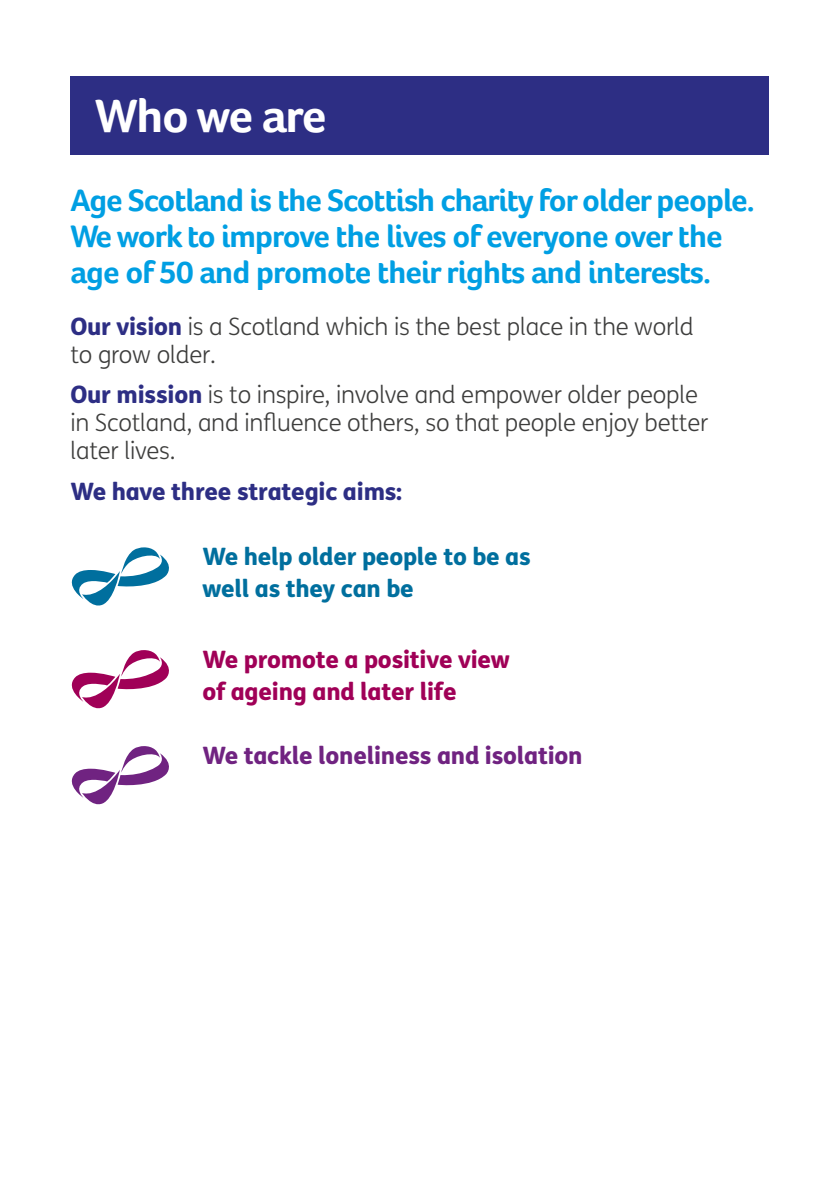
<style>
.page{position:relative;width:840px;height:1191px;background:#fff}
.page>*{position:absolute;margin:0;border:0;box-sizing:border-box;transform-origin:0 0}
.t1{font:700 48px "Foco Age UK";letter-spacing:-.025em;color:#fff}
.t2{font:700 32px/36px "Foco Age UK";letter-spacing:-.03em;color:#009fe3}
.t3{font:300 24px/28px "FS Me";letter-spacing:-.01em;color:#3d3d3c}
.t4{font:800 24px/32px "FS Me";letter-spacing:-.01em;color:#a00057}
.t5{font:800 24px/32px "FS Me";letter-spacing:-.01em;color:#006f9e}
.t6{font:800 24px "FS Me";letter-spacing:-.01em;color:#702381}
.t7{font:800 24px "FS Me";letter-spacing:-.01em;color:#2d2e84}
.s1{font-weight:800;color:#2d2e84}
</style>
<div class="page">
<div style="left:70px;top:76px;width:698px;height:78px;background:#2d2e84"></div>
<svg style="left:71px;top:547px;width:98px;height:59px"></svg>
<svg style="left:71px;top:650px;width:98px;height:59px"></svg>
<svg style="left:71px;top:746px;width:98px;height:59px"></svg>
<p class="t1" style="left:95px;top:88px;width:233px">Who we are</p>
<p class="t2" style="left:70px;top:182px;width:685px">Age Scotland is the Scottish charity for older people.<br>We work to improve the lives of everyone over the age of 50 and promote their rights and interests.</p>
<p class="t3" style="left:70px;top:312px;width:624px"><span class="s1">Our vision</span> is a Scotland which is the best place in the world to grow older.</p>
<p class="t3" style="left:70px;top:380px;width:639px"><span class="s1">Our mission</span> is to inspire, involve and empower older people in Scotland, and influence others, so that people enjoy better later lives.</p>
<p class="t7" style="left:70px;top:472px;width:333px">We have three strategic aims:</p>
<p class="t5" style="left:202px;top:539px;width:330px">We help older people to be as well as they can be</p>
<p class="t4" style="left:202px;top:642px;width:309px">We promote a positive view of ageing and later life</p>
<p class="t6" style="left:202px;top:736px;width:381px">We tackle loneliness and isolation</p>
</div>
